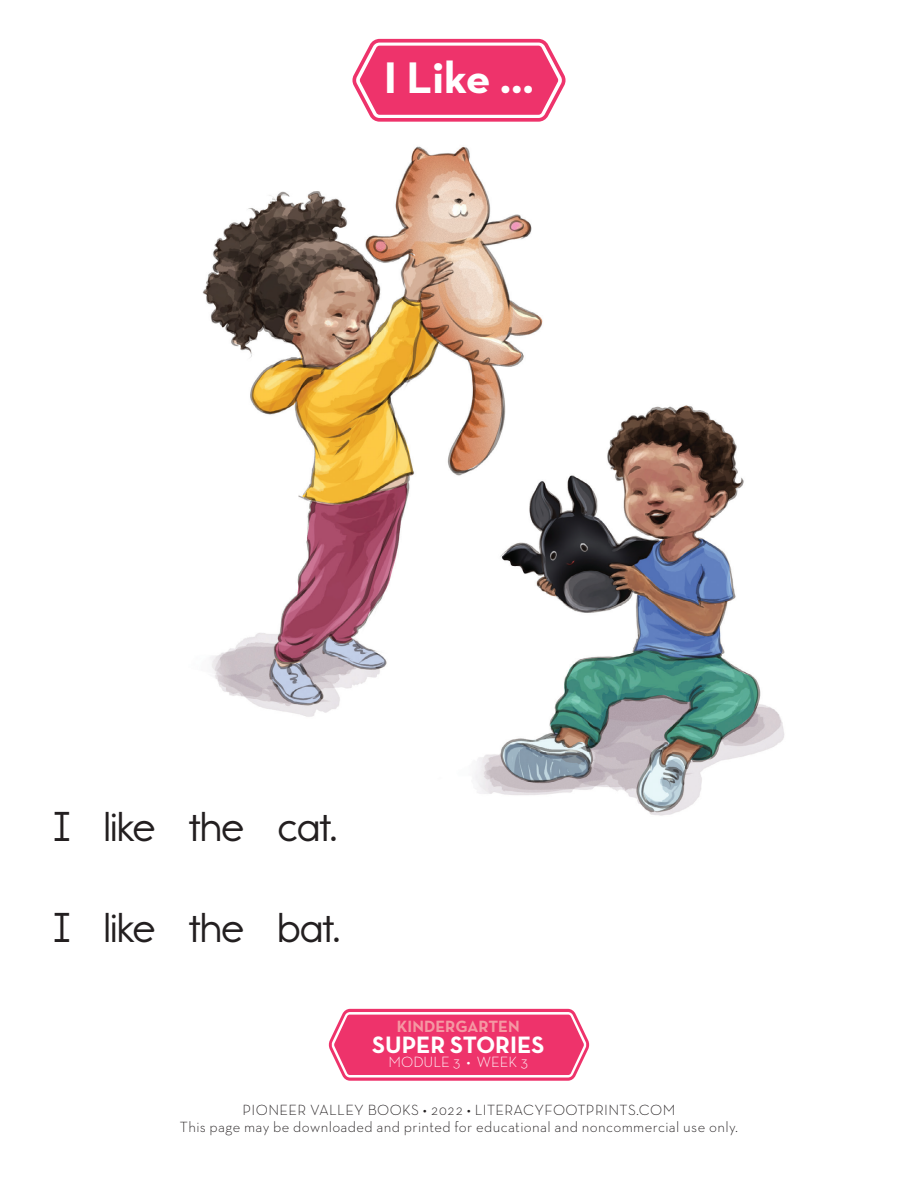
<style>
.page{position:relative;width:918px;height:1188px;background:#fff}
.page>*{position:absolute;margin:0;border:0;box-sizing:border-box;transform-origin:0 0}
.t1{font:700 45px "Neutra Text TF";color:#fff}
.t2{font:42px "Report School Rg";color:#231f20}
.t3{font:700 24.15px "Neutra Text TF";color:#fff}
.t4{font:700 16.65px "Neutra Text TF";color:#f598a3}
.t5{font:300 15.15px "Neutra Text TF";color:#fff}
.t6{font:300 15px/16.5px "Neutra Text TF";letter-spacing:.025em;color:#231f20;text-align:center}
</style>
<div class="page">
<img style="left:202px;top:146px;width:583px;height:670px">
<svg style="left:329px;top:1009px;width:260px;height:72px;background:#f04f7f"></svg>
<svg style="left:352px;top:39px;width:214px;height:83px"></svg>
<p class="t1" style="left:384px;top:50px;width:152px">I Like …</p>
<p class="t2" style="left:54px;top:802px;width:285px">I like the cat.</p>
<p class="t2" style="left:54px;top:903px;width:288px">I like the bat.</p>
<p class="t4" style="left:397px;top:1016px;width:124px">KINDERGARTEN</p>
<h3 class="t3" style="left:372px;top:1029px;width:174px">SUPER STORIES</h3>
<p class="t5" style="left:388px;top:1053px;width:141px">MODULE 3 • WEEK 3</p>
<p class="t6" style="left:180px;top:1102px;width:560px">PIONEER VALLEY BOOKS • 2022 • LITERACYFOOTPRINTS.COM<br>This page may be downloaded and printed for educational and noncommercial use only.</p>
</div>
